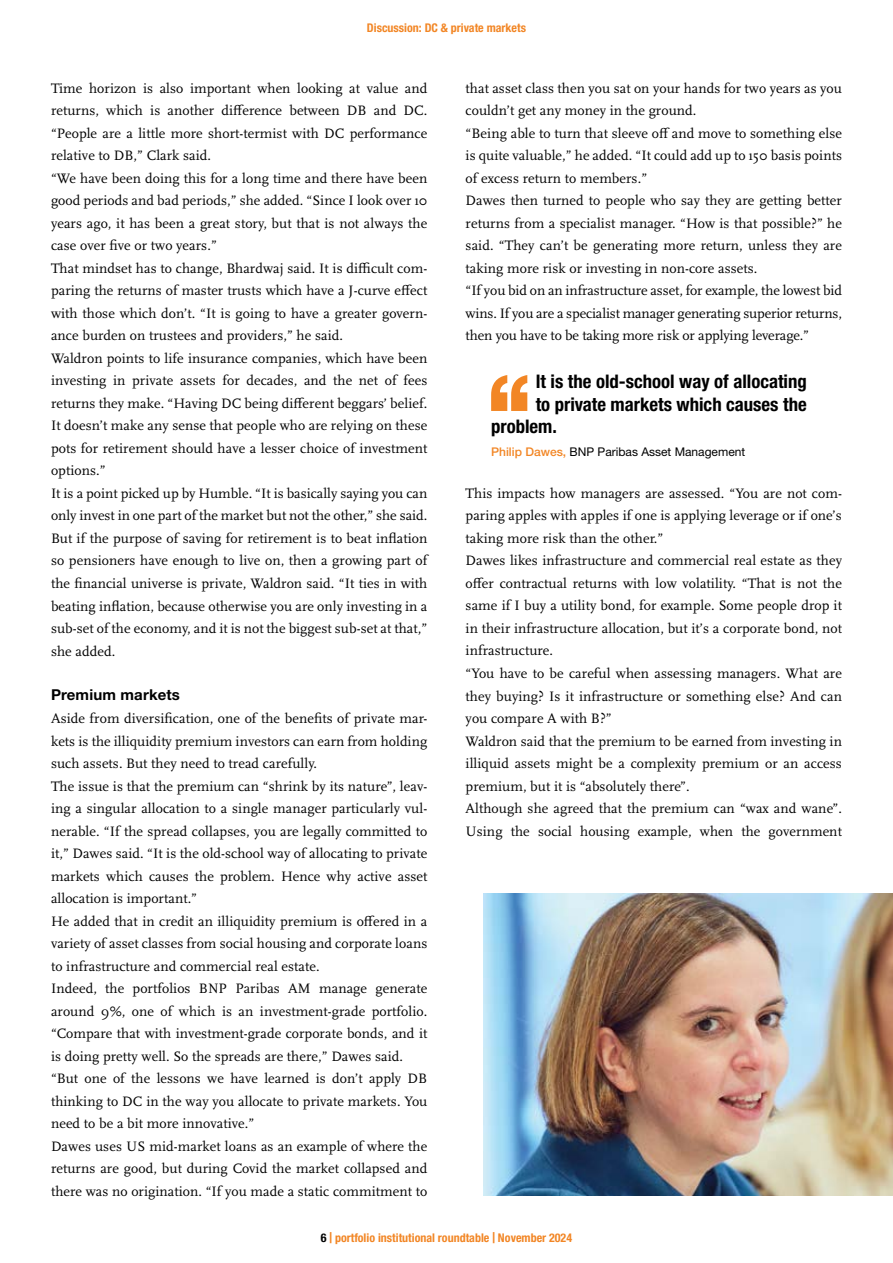
<style>
.page{position:relative;width:893px;height:1263px;background:#fff}
.page>*{position:absolute;margin:0;border:0;box-sizing:border-box;transform-origin:0 0}
.t1{font:700 condensed 18.75px "Helvetica Neue LT Pro";color:#000}
.t2{font:700 15px "Helvetica Neue LT Pro";letter-spacing:.01em;color:#000}
.t3{font:14.25px/22.5px "Scala OT";letter-spacing:.005em;color:#000}
.t4{font:700 condensed 12px "Helvetica Neue LT Pro";color:#f28625}
.t5{font:12px "Helvetica Neue LT Pro";color:#000}
.s1{font-weight:500;color:#f28625}
.s2{color:#000}
.s3{font-size:15px}
</style>
<div class="page">
<svg style="left:491px;top:375px;width:36px;height:36px"></svg>
<img style="left:484px;top:893px;width:409px;height:302px">
<p class="t4" style="left:367px;top:20px;width:160px">Discussion: DC &amp; private markets</p>
<p class="t3" style="left:51px;top:77px;width:378px">Time horizon is also important when looking at value and returns, which is another difference between DB and DC. “People are a little more short-termist with DC performance relative to DB,” Clark said.<br>“We have been doing this for a long time and there have been good periods and bad periods,” she added. “Since I look over 10 years ago, it has been a great story, but that is not always the case over five or two years.”<br>That mindset has to change, Bhardwaj said. It is difficult com&shy;paring the returns of master trusts which have a J-curve effect with those which don’t. “It is going to have a greater govern&shy;ance burden on trustees and providers,” he said.<br>Waldron points to life insurance companies, which have been investing in private assets for decades, and the net of fees returns they make. “Having DC being different beggars’ belief.<br>It doesn’t make any sense that people who are relying on these pots for retirement should have a lesser choice of investment options.”<br>It is a point picked up by Humble. “It is basically saying you can only invest in one part of the market but not the other,” she said.<br>But if the purpose of saving for retirement is to beat inflation so pensioners have enough to live on, then a growing part of the financial universe is private, Waldron said. “It ties in with beating inflation, because otherwise you are only investing in a sub-set of the economy, and it is not the biggest sub-set at that,” she added.</p>
<p class="t2" style="left:51px;top:686px;width:130px">Premium markets</p>
<p class="t3" style="left:51px;top:707px;width:378px">Aside from diversification, one of the benefits of private mar&shy;kets is the illiquidity premium investors can earn from holding such assets. But they need to tread carefully.<br>The issue is that the premium can “shrink by its nature”, leav&shy;ing a singular allocation to a single manager particularly vul&shy;nerable. “If the spread collapses, you are legally committed to it,” Dawes said. “It is the old-school way of allocating to private markets which causes the problem. Hence why active asset allocation is important.”<br>He added that in credit an illiquidity premium is offered in a variety of asset classes from social housing and corporate loans to infrastructure and commercial real estate.<br>Indeed, the portfolios BNP Paribas AM manage generate around 9%, one of which is an investment-grade portfolio. “Compare that with investment-grade corporate bonds, and it is doing pretty well. So the spreads are there,” Dawes said. “But one of the lessons we have learned is don’t apply DB thinking to DC in the way you allocate to private markets. You need to be a bit more innovative.”<br>Dawes uses US mid-market loans as an example of where the returns are good, but during Covid the market collapsed and there was no origination. “If you made a static commitment to</p>
<p class="t3" style="left:466px;top:77px;width:378px">that asset class then you sat on your hands for two years as you couldn’t get any money in the ground.<br>“Being able to turn that sleeve off and move to something else is quite valuable,” he added. “It could add up to 150 basis points of excess return to members.”<br>Dawes then turned to people who say they are getting better returns from a specialist manager. “How is that possible?” he said. “They can’t be generating more return, unless they are taking more risk or investing in non-core assets.<br>“If you bid on an infrastructure asset, for example, the lowest bid wins. If you are a specialist manager generating superior returns, then you have to be taking more risk or applying leverage.”</p>
<h1 class="t1" style="left:536px;top:371px;width:273px">It is the old-school way of allocating</h1>
<h1 class="t1" style="left:536px;top:393px;width:272px">to private markets which causes the</h1>
<h1 class="t1" style="left:491px;top:416px;width:67px">problem.</h1>
<p class="t5" style="left:491px;top:444px;width:256px"><span class="s1">Philip Dawes,</span> BNP Paribas Asset Management</p>
<p class="t3" style="left:466px;top:482px;width:378px">This impacts how managers are assessed. “You are not com&shy;paring apples with apples if one is applying leverage or if one’s taking more risk than the other.”<br>Dawes likes infrastructure and commercial real estate as they offer contractual returns with low volatility. “That is not the same if I buy a utility bond, for example. Some people drop it in their infrastructure allocation, but it’s a corporate bond, not infrastructure.<br>“You have to be careful when assessing managers. What are they buying? Is it infrastructure or something else? And can you compare A with B?”<br>Waldron said that the premium to be earned from investing in illiquid assets might be a complexity premium or an access premium, but it is “absolutely there”.<br>Although she agreed that the premium can “wax and wane”.<br>Using the social housing example, when the government</p>
<p class="t4" style="left:321px;top:1230px;width:253px"><span class="s2">6</span> <span class="s3">|</span> portfolio institutional roundtable <span class="s3">|</span> November 2024</p>
</div>
